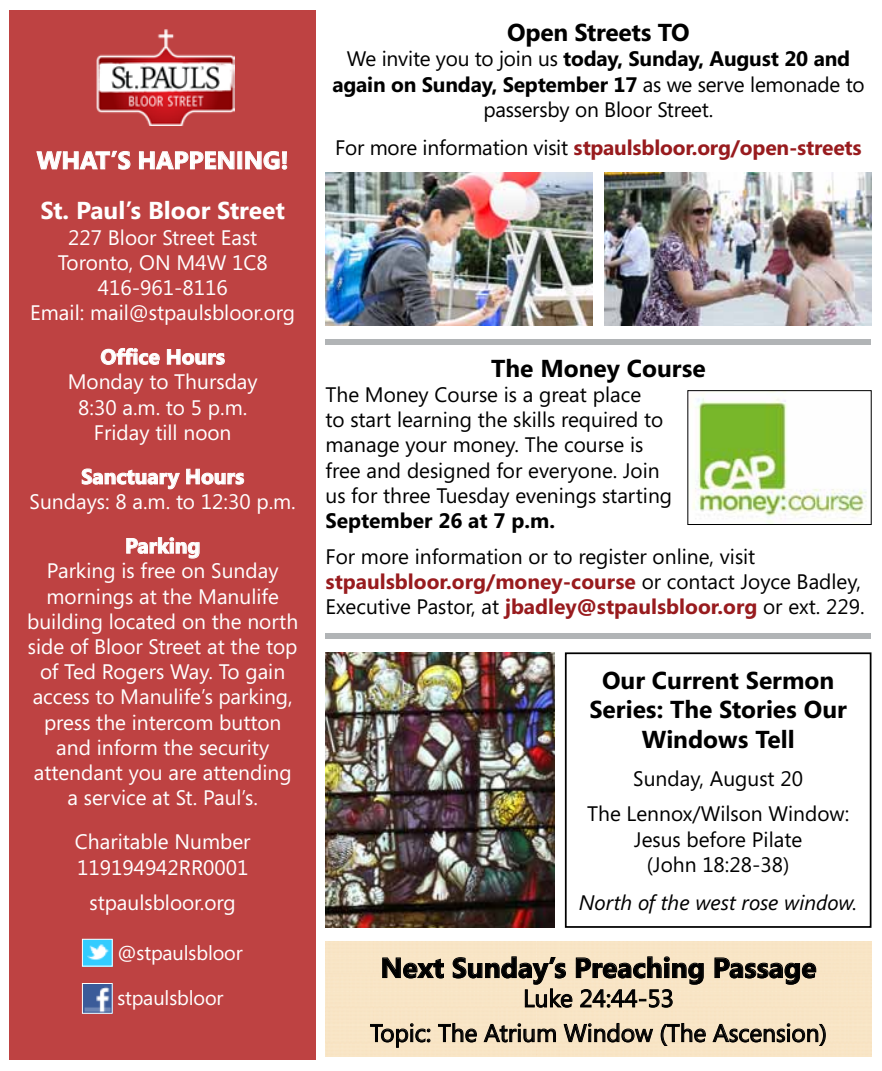
<style>
.page{position:relative;width:882px;height:1071px;background:#fff}
.page>*{position:absolute;margin:0;border:0;box-sizing:border-box;transform-origin:0 0}
.t1{font:700 28px "Segoe";color:#000}
.t2{font:700 24.5px/29.4px "Segoe";color:#000;text-align:center}
.t3{font:24.5px/34.6px "Segoe";color:#000;text-align:center}
.t4{font:700 24.5px/50.4px "Segoe";color:#fff}
.t5{font:21px/25.2px "Segoe";color:#000;text-align:center}
.t6{font:21px/25.2px "Segoe";color:#fff;text-align:center}
.t7{font:700 21px "Segoe";letter-spacing:-.01em;color:#981b1e}
.t8{font:700 21px "Segoe";color:#fff}
.t9{font:italic 21px "Segoe";color:#000}
.t10{font:700 21px "Segoe";color:#000}
.t11{font:20.12px "Segoe";letter-spacing:-.005em;color:#fff}
.s1{font-weight:700}
.s2{font-weight:400;color:#000}
.s3{font-weight:700;color:#981b1e}
</style>
<div class="page">
<div style="left:9px;top:10px;width:307px;height:1050px;background:#be4242"></div>
<svg style="left:36px;top:150px;width:95px;height:20px"></svg>
<svg style="left:139px;top:151px;width:96px;height:19px"></svg>
<div style="left:237px;top:151px;width:5px;height:18px;border:1px solid #fff"></div>
<svg style="left:245px;top:151px;width:43px;height:19px"></svg>
<svg style="left:100px;top:348px;width:60px;height:17px"></svg>
<svg style="left:166px;top:349px;width:59px;height:16px"></svg>
<svg style="left:81px;top:468px;width:164px;height:22px"></svg>
<svg style="left:126px;top:537px;width:74px;height:22px"></svg>
<img style="left:97px;top:29px;width:138px;height:97px">
<img style="left:84px;top:941px;width:26px;height:23px">
<div style="left:82px;top:939px;width:30px;height:27px;border:1px solid #fff"></div>
<img style="left:84px;top:985px;width:26px;height:27px">
<div style="left:82px;top:983px;width:30px;height:31px;border:1px solid #fff"></div>
<div style="left:326px;top:633px;width:546px;height:5px;background:#b1b4b6"></div>
<img style="left:326px;top:652px;width:228px;height:276px">
<div style="left:565px;top:652px;width:307px;height:276px;border:2px solid #000"></div>
<svg style="left:382px;top:957px;width:62px;height:22px"></svg>
<svg style="left:714px;top:957px;width:103px;height:28px;background:#c8b89f"></svg>
<svg style="left:452px;top:956px;width:252px;height:52px;background:#d3c2a8"></svg>
<svg style="left:370px;top:1023px;width:61px;height:25px;background:#c3b49b"></svg>
<svg style="left:438px;top:1023px;width:39px;height:20px"></svg>
<svg style="left:483px;top:1017px;width:73px;height:26px;background:#c5b69d"></svg>
<svg style="left:563px;top:1023px;width:91px;height:20px;background:#b4a68f"></svg>
<svg style="left:660px;top:1023px;width:46px;height:23px"></svg>
<svg style="left:712px;top:1017px;width:114px;height:29px;background:#cabaa1"></svg>
<img style="left:605px;top:172px;width:267px;height:154px">
<img style="left:326px;top:173px;width:266px;height:153px">
<img style="left:692px;top:392px;width:175px;height:131px">
<div style="left:688px;top:390px;width:183px;height:135px;border:1px solid #000"></div>
<div style="left:326px;top:340px;width:546px;height:5px;background:#b1b4b6"></div>
<p class="t4" style="left:37px;top:134px;width:253px">WHAT’S HAPPENING!<br>St. Paul’s Bloor Street</p>
<p class="t6" style="left:30px;top:224px;width:266px">227 Bloor Street East<br>Toronto, ON M4W 1C8<br>416-961-8116<br>Email: mail@stpaulsbloor.org</p>
<p class="t8" style="left:100px;top:342px;width:126px">Office Hours</p>
<p class="t6" style="left:68px;top:369px;width:192px">Monday to Thursday<br>8:30 a.m. to 5 p.m.<br>Friday till noon</p>
<p class="t8" style="left:81px;top:462px;width:165px">Sanctuary Hours</p>
<p class="t6" style="left:30px;top:489px;width:268px">Sundays: 8 a.m. to 12:30 p.m.</p>
<p class="t8" style="left:125px;top:531px;width:77px">Parking</p>
<p class="t6" style="left:27px;top:558px;width:273px">Parking is free on Sunday mornings at the Manulife building located on the north side of Bloor Street at the top of Ted Rogers Way. To gain access to Manulife’s parking, press the intercom button and inform the security attendant you are attending a service at St. Paul’s.</p>
<p class="t6" style="left:75px;top:829px;width:177px;text-align:left">Charitable Number<br>119194942RR0001</p>
<p class="t6" style="left:90px;top:890px;width:148px">stpaulsbloor.org</p>
<p class="t11" style="left:117px;top:939px;width:127px">@stpaulsbloor</p>
<p class="t11" style="left:117px;top:984px;width:108px">stpaulsbloor</p>
<p class="t2" style="left:507px;top:17px;width:184px">Open Streets TO</p>
<p class="t5" style="left:332px;top:46px;width:534px">We invite you to join us <span class="s1">today, Sunday, August 20 and again on Sunday, September 17</span> as we serve lemonade to passersby on Bloor Street.</p>
<p class="t7" style="left:335px;top:132px;width:528px"><span class="s2">For more information visit</span> stpaulsbloor.org/open-streets</p>
<p class="t2" style="left:491px;top:353px;width:216px">The Money Course</p>
<p class="t5" style="left:326px;top:381px;width:348px;text-align:left">The Money Course is a great place<br>to start learning the skills required to manage your money. The course is free and designed for everyone. Join us for three Tuesday evenings starting</p>
<p class="t10" style="left:326px;top:506px;width:231px">September 26 at 7 p.m.</p>
<p class="t5" style="left:326px;top:543px;width:541px;text-align:left">For more information or to register online, visit <span class="s3">stpaulsbloor.org/money-course</span> or contact Joyce Badley,<br>Executive Pastor, at <span class="s3">jbadley@stpaulsbloor.org</span> or ext. 229.</p>
<p class="t2" style="left:589px;top:665px;width:259px">Our Current Sermon<br>Series: The Stories Our<br>Windows Tell</p>
<p class="t5" style="left:587px;top:760px;width:264px;line-height:35.7px">Sunday, August 20<br>The Lennox/Wilson Window:</p>
<p class="t5" style="left:634px;top:826px;width:170px">Jesus before Pilate (John 18:28-38)</p>
<p class="t9" style="left:579px;top:890px;width:280px">North of the west rose window.</p>
<h1 class="t1" style="left:380px;top:948px;width:438px">Next Sunday’s Preaching Passage</h1>
<p class="t3" style="left:370px;top:980px;width:458px">Luke 24:44-53<br>Topic: The Atrium Window (The Ascension)</p>
</div>
